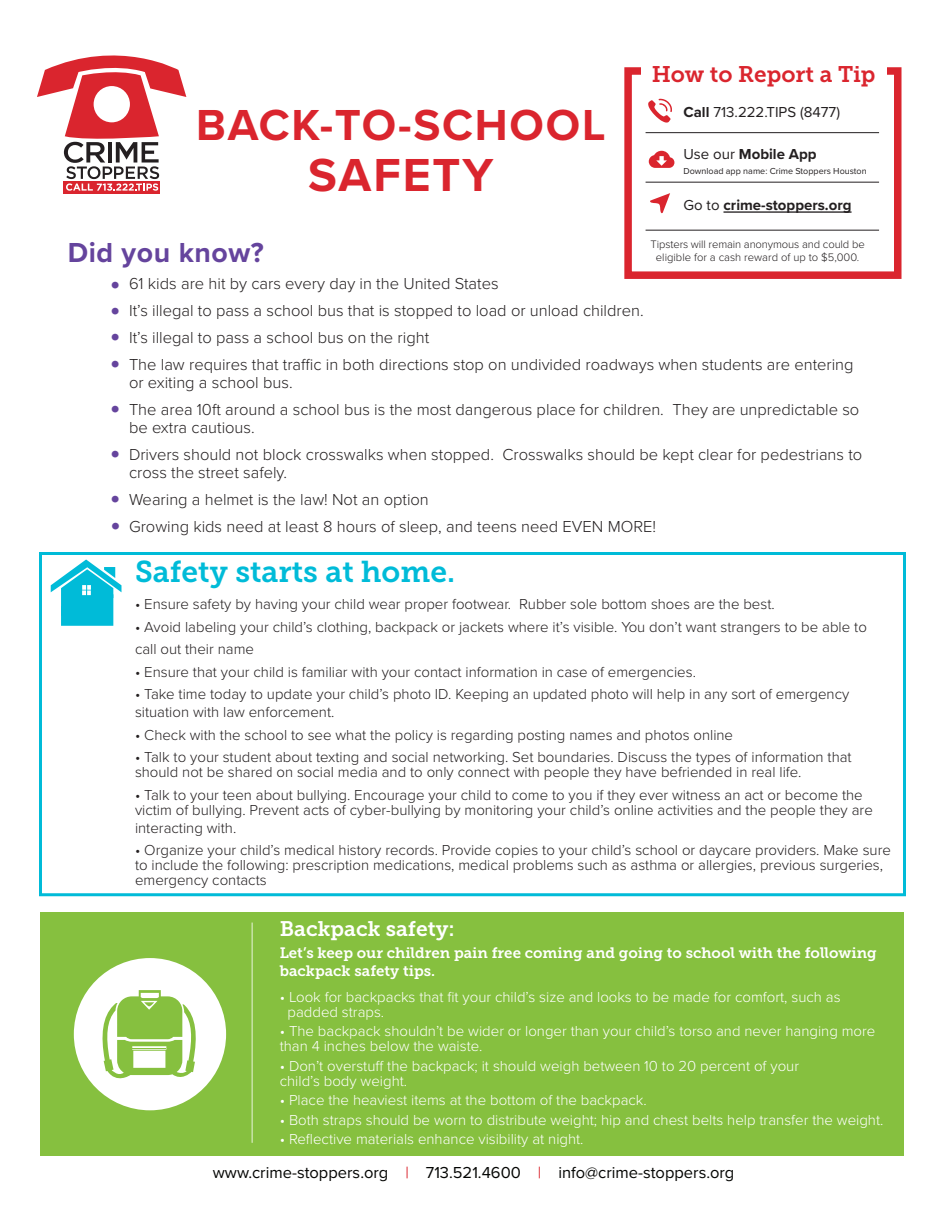
<style>
.page{position:relative;width:945px;height:1215px;background:#fff}
.page>*{position:absolute;margin:0;border:0;box-sizing:border-box;transform-origin:0 0}
.t1{font:700 48px "Proxima Nova";letter-spacing:.04em;color:#da252e}
.t2{font:700 45px "Proxima Nova";letter-spacing:.04em;color:#da252e}
.t3{font:30px "Museo Slab 700";color:#00bbd8}
.t4{font:700 28.5px "Proxima Nova";letter-spacing:.02em;color:#65449d}
.t5{font:22.5px "Museo Slab 700";color:#da252e}
.t6{font:21px "Museo Slab 700";color:#fff}
.t7{font:300 16.5px/18px "Proxima Nova";color:#231f20}
.t8{font:16.5px "Proxima Nova";color:#040503}
.t9{font:300 15px/15px "Proxima Nova";color:#231f20}
.t10{font:300 15px/15px "Proxima Nova";color:#fff}
.t11{font:15px/18px "Museo Slab 700";color:#fff}
.t12{font:700 15px "Proxima Nova";color:#231f20}
.t13{font:15px "Proxima Nova";color:#231f20}
.t14{font:300 11.25px "Proxima Nova";letter-spacing:-.01em;color:#231f20}
.t15{font:9px "Proxima Nova";color:#231f20}
.s1{font-weight:700}
.s2{font-weight:400}
.s3{color:#da252e}
</style>
<div class="page">
<div style="left:39px;top:552px;width:867px;height:344px;border:3px solid #00bbd8"></div>
<svg style="left:51px;top:560px;width:70px;height:66px"></svg>
<div style="left:64px;top:181px;width:96px;height:12px;background:#da252e"></div>
<svg style="left:37px;top:55px;width:149px;height:136px"></svg>
<div style="left:624px;top:67px;width:278px;height:212px;border:8px solid #da252e"></div>
<div style="left:641px;top:56px;width:245px;height:195px;background:#fff"></div>
<hr style="left:724px;top:211px;width:128px;height:2px;background:#231f20">
<svg style="left:650px;top:193px;width:20px;height:20px"></svg>
<svg style="left:649px;top:151px;width:25px;height:17px"></svg>
<hr style="left:646px;top:132px;width:233px;height:1px;background:#231f20">
<hr style="left:646px;top:182px;width:233px;height:1px;background:#231f20">
<hr style="left:646px;top:230px;width:233px;height:1px;background:#231f20">
<svg style="left:648px;top:99px;width:24px;height:24px"></svg>
<div style="left:40px;top:912px;width:864px;height:244px;background:#86c03f"></div>
<hr style="left:251px;top:923px;width:2px;height:220px;background:#fff">
<div style="left:74px;top:958px;width:152px;height:152px;background:#fff;border-radius:50%"></div>
<svg style="left:102px;top:990px;width:94px;height:89px"></svg>
<p class="t2" style="left:196px;top:92px;width:411px">BACK-TO-SCHOOL</p>
<p class="t1" style="left:308px;top:139px;width:187px">SAFETY</p>
<p class="t5" style="left:652px;top:61px;width:225px">How to Report a Tip</p>
<p class="t13" style="left:683px;top:101px;width:158px"><span class="s1">Call</span> 713.222.TIPS (8477)</p>
<p class="t12" style="left:683px;top:143px;width:135px"><span class="s2">Use our</span> Mobile App</p>
<p class="t12" style="left:683px;top:194px;width:170px"><span class="s2">Go to</span> crime-stoppers.org</p>
<p class="t15" style="left:683px;top:164px;width:185px">Download app name: Crime Stoppers Houston</p>
<p class="t14" style="left:651px;top:236px;width:216px">Tipsters will remain anonymous and could be</p>
<p class="t14" style="left:656px;top:249px;width:205px">eligible for a cash reward of up to $5,000.</p>
<p class="t4" style="left:68px;top:231px;width:198px">Did you know?</p>
<p class="t7" style="left:129px;top:273px;width:371px">61 kids are hit by cars every day in the United States</p>
<p class="t7" style="left:129px;top:300px;width:516px">It’s illegal to pass a school bus that is stopped to load or unload children.</p>
<p class="t7" style="left:129px;top:327px;width:302px">It’s illegal to pass a school bus on the right</p>
<p class="t7" style="left:129px;top:354px;width:726px">The law requires that traffic in both directions stop on undivided roadways when students are entering or exiting a school bus.</p>
<p class="t7" style="left:129px;top:399px;width:732px">The area 10ft around a school bus is the most dangerous place for children. They are unpredictable so be extra cautious.</p>
<p class="t7" style="left:129px;top:444px;width:735px">Drivers should not block crosswalks when stopped. Crosswalks should be kept clear for pedestrians to cross the street safely.</p>
<p class="t7" style="left:129px;top:489px;width:301px">Wearing a helmet is the law! Not an option</p>
<p class="t7" style="left:129px;top:516px;width:529px">Growing kids need at least 8 hours of sleep, and teens need EVEN MORE!</p>
<p class="t4" style="left:110px;top:261px;width:12px">•</p>
<p class="t4" style="left:110px;top:287px;width:12px">•</p>
<p class="t4" style="left:110px;top:314px;width:12px">•</p>
<p class="t4" style="left:110px;top:341px;width:12px">•</p>
<p class="t4" style="left:110px;top:386px;width:12px">•</p>
<p class="t4" style="left:110px;top:430px;width:12px">•</p>
<p class="t4" style="left:110px;top:475px;width:12px">•</p>
<p class="t4" style="left:110px;top:502px;width:12px">•</p>
<p class="t3" style="left:135px;top:555px;width:322px">Safety starts at home.</p>
<p class="t9" style="left:135px;top:596px;width:641px">• Ensure safety by having your child wear proper footwear. Rubber sole bottom shoes are the best.</p>
<p class="t9" style="left:135px;top:614px;width:733px;line-height:22.5px">• Avoid labeling your child’s clothing, backpack or jackets where it’s visible. You don’t want strangers to be able to call out their name</p>
<p class="t9" style="left:135px;top:663px;width:562px">• Ensure that your child is familiar with your contact information in case of emergencies.</p>
<p class="t9" style="left:135px;top:684px;width:716px;line-height:18px">• Take time today to update your child’s photo ID. Keeping an updated photo will help in any sort of emergency situation with law enforcement.</p>
<p class="t9" style="left:135px;top:726px;width:600px">• Check with the school to see what the policy is regarding posting names and photos online</p>
<p class="t9" style="left:135px;top:749px;width:718px">• Talk to your student about texting and social networking. Set boundaries. Discuss the types of information that should not be shared on social media and to only connect with people they have befriended in real life.</p>
<p class="t9" style="left:135px;top:786px;width:739px">• Talk to your teen about bullying. Encourage your child to come to you if they ever witness an act or become the victim of bullying. Prevent acts of cyber-bullying by monitoring your child’s online activities and the people they are</p>
<p class="t9" style="left:135px;top:819px;width:103px">interacting with.</p>
<p class="t9" style="left:135px;top:842px;width:757px">• Organize your child’s medical history records. Provide copies to your child’s school or daycare providers. Make sure to include the following: prescription medications, medical problems such as asthma or allergies, previous surgeries, emergency contacts</p>
<p class="t6" style="left:280px;top:917px;width:177px">Backpack safety:</p>
<p class="t11" style="left:280px;top:944px;width:598px">Let’s keep our children pain free coming and going to school with the following backpack safety tips.</p>
<p class="t10" style="left:280px;top:989px;width:562px">• Look for backpacks that fit your child’s size and looks to be made for comfort, such as</p>
<p class="t10" style="left:288px;top:1004px;width:98px">padded straps.</p>
<p class="t10" style="left:280px;top:1023px;width:597px">• The backpack shouldn’t be wider or longer than your child’s torso and never hanging more than 4 inches below the waiste.</p>
<p class="t10" style="left:280px;top:1058px;width:521px">• Don’t overstuff the backpack; it should weigh between 10 to 20 percent of your</p>
<p class="t10" style="left:280px;top:1073px;width:129px">child’s body weight.</p>
<p class="t10" style="left:280px;top:1092px;width:369px">• Place the heaviest items at the bottom of the backpack.</p>
<p class="t10" style="left:280px;top:1112px;width:605px">• Both straps should be worn to distribute weight; hip and chest belts help transfer the weight.</p>
<p class="t10" style="left:280px;top:1131px;width:305px">• Reflective materials enhance visibility at night.</p>
<p class="t8" style="left:213px;top:1160px;width:523px">www.crime-stoppers.org <span class="s3">|</span> 713.521.4600 <span class="s3">|</span> info@crime-stoppers.org</p>
</div>
